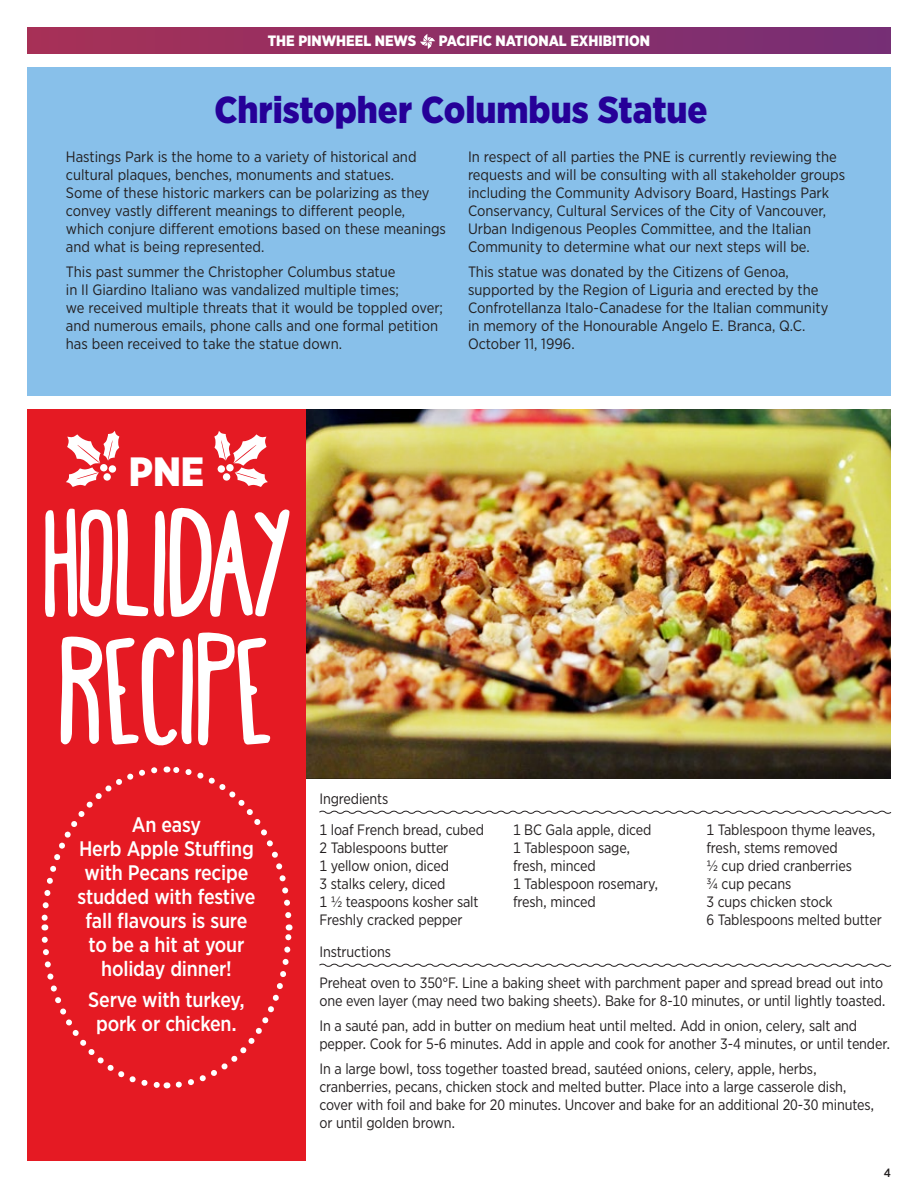
<style>
.page{position:relative;width:918px;height:1188px;background:#fff}
.page>*{position:absolute;margin:0;border:0;box-sizing:border-box;transform-origin:0 0}
.t1{font:condensed 145.8px "Happy Fox";color:#fff}
.t2{font:900 40.8px "Gotham Narrow";color:#fff}
.t3{font:900 37.5px "Gotham Narrow";color:#260098}
.Body_Bullets{font:500 21px/24px "Gotham Narrow";letter-spacing:-.01em;color:#fff;text-align:center}
.Body{font:15px/18px "Gotham Narrow";color:#231f20}
.Body_Bullets-2{font:15px/18px "Gotham Narrow";letter-spacing:-.01em;color:#231f20}
.t4{font:900 15px "Gotham Narrow";color:#fff}
.t5{font:500 12px "Gotham Narrow";color:#231f20}
</style>
<div class="page">
<div style="left:27px;top:27px;width:864px;height:27px;background:linear-gradient(to right,#a73056,#762e76)"></div>
<svg style="left:420px;top:34px;width:15px;height:15px"></svg>
<img style="left:254px;top:409px;width:637px;height:369px">
<img style="left:306px;top:410px;width:418px;height:368px">
<div style="left:27px;top:410px;width:279px;height:751px;background:#e51a23"></div>
<div style="left:27px;top:68px;width:864px;height:328px;background:#88c0ea"></div>
<svg style="left:319px;top:810px;width:573px;height:4px"></svg>
<svg style="left:319px;top:963px;width:573px;height:4px"></svg>
<svg style="left:66px;top:431px;width:202px;height:56px"></svg>
<div style="left:109px;top:465px;width:7px;height:8px;background:#fff;border-radius:50%"></div>
<div style="left:100px;top:464px;width:7px;height:7px;background:#fff;border-radius:50%"></div>
<div style="left:103px;top:473px;width:8px;height:8px;background:#fff;border-radius:50%"></div>
<svg style="left:41px;top:766px;width:252px;height:323px"></svg>
<p class="t4" style="left:268px;top:31px;width:150px">THE PINWHEEL NEWS</p>
<p class="t4" style="left:439px;top:31px;width:213px">PACIFIC NATIONAL EXHIBITION</p>
<p class="t3" style="left:214px;top:85px;width:495px">Christopher Columbus Statue</p>
<p class="Body" style="left:66px;top:148px;width:382px">Hastings Park is the home to a variety of historical and cultural plaques, benches, monuments and statues.<br>Some of these historic markers can be polarizing as they convey vastly different meanings to different people, which conjure different emotions based on these meanings and what is being represented.</p>
<p class="Body" style="left:66px;top:263px;width:379px">This past summer the Christopher Columbus statue<br>in Il Giardino Italiano was vandalized multiple times;<br>we received multiple threats that it would be toppled over; and numerous emails, phone calls and one formal petition has been received to take the statue down.</p>
<p class="Body" style="left:468px;top:148px;width:379px">In respect of all parties the PNE is currently reviewing the requests and will be consulting with all stakeholder groups including the Community Advisory Board, Hastings Park Conservancy, Cultural Services of the City of Vancouver, Urban Indigenous Peoples Committee, and the Italian Community to determine what our next steps will be.</p>
<p class="Body" style="left:468px;top:263px;width:362px">This statue was donated by the Citizens of Genoa, supported by the Region of Liguria and erected by the Confrotellanza Italo-Canadese for the Italian community in memory of the Honourable Angelo E. Branca, Q.C.<br>October 11, 1996.</p>
<p class="t2" style="left:129px;top:445px;width:77px">PNE</p>
<p class="t1" style="left:43px;top:474px;width:249px">HOLIDAY</p>
<p class="t1" style="left:60px;top:602px;width:214px">RECIPE</p>
<p class="Body_Bullets" style="left:78px;top:812px;width:179px">An easy<br>Herb Apple Stuffing with Pecans recipe studded with festive fall flavours is sure to be a hit at your holiday dinner!</p>
<p class="Body_Bullets" style="left:88px;top:987px;width:158px">Serve with turkey, pork or chicken.</p>
<p class="Body_Bullets-2" style="left:320px;top:789px;width:70px">Ingredients</p>
<p class="Body_Bullets-2" style="left:320px;top:821px;width:166px">1 loaf French bread, cubed</p>
<p class="Body_Bullets-2" style="left:320px;top:839px;width:130px">2 Tablespoons butter</p>
<p class="Body_Bullets-2" style="left:320px;top:857px;width:131px">1 yellow onion, diced</p>
<p class="Body_Bullets-2" style="left:320px;top:875px;width:128px">3 stalks celery, diced</p>
<p class="Body_Bullets-2" style="left:320px;top:893px;width:161px">1 1/2 teaspoons kosher salt</p>
<p class="Body_Bullets-2" style="left:320px;top:911px;width:145px">Freshly cracked pepper</p>
<p class="Body_Bullets-2" style="left:513px;top:821px;width:140px">1 BC Gala apple, diced</p>
<p class="Body_Bullets-2" style="left:513px;top:839px;width:119px">1 Tablespoon sage, fresh, minced</p>
<p class="Body_Bullets-2" style="left:513px;top:875px;width:147px">1 Tablespoon rosemary, fresh, minced</p>
<p class="Body_Bullets-2" style="left:706px;top:821px;width:171px">1 Tablespoon thyme leaves, fresh, stems removed</p>
<p class="Body_Bullets-2" style="left:706px;top:857px;width:147px">1/2 cup dried cranberries</p>
<p class="Body_Bullets-2" style="left:706px;top:875px;width:86px">3/4 cup pecans</p>
<p class="Body_Bullets-2" style="left:706px;top:893px;width:128px">3 cups chicken stock</p>
<p class="Body_Bullets-2" style="left:706px;top:911px;width:177px">6 Tablespoons melted butter</p>
<p class="Body_Bullets-2" style="left:320px;top:942px;width:73px">Instructions</p>
<p class="Body_Bullets-2" style="left:320px;top:974px;width:568px">Preheat oven to 350°F. Line a baking sheet with parchment paper and spread bread out into one even layer (may need two baking sheets). Bake for 8-10 minutes, or until lightly toasted.</p>
<p class="Body_Bullets-2" style="left:320px;top:1017px;width:572px">In a sauté pan, add in butter on medium heat until melted. Add in onion, celery, salt and pepper. Cook for 5-6 minutes. Add in apple and cook for another 3-4 minutes, or until tender.</p>
<p class="Body_Bullets-2" style="left:320px;top:1059px;width:556px">In a large bowl, toss together toasted bread, sautéed onions, celery, apple, herbs, cranberries, pecans, chicken stock and melted butter. Place into a large casserole dish, cover with foil and bake for 20 minutes. Uncover and bake for an additional 20-30 minutes, or until golden brown.</p>
<p class="t5" style="left:884px;top:1165px;width:9px">4</p>
</div>
